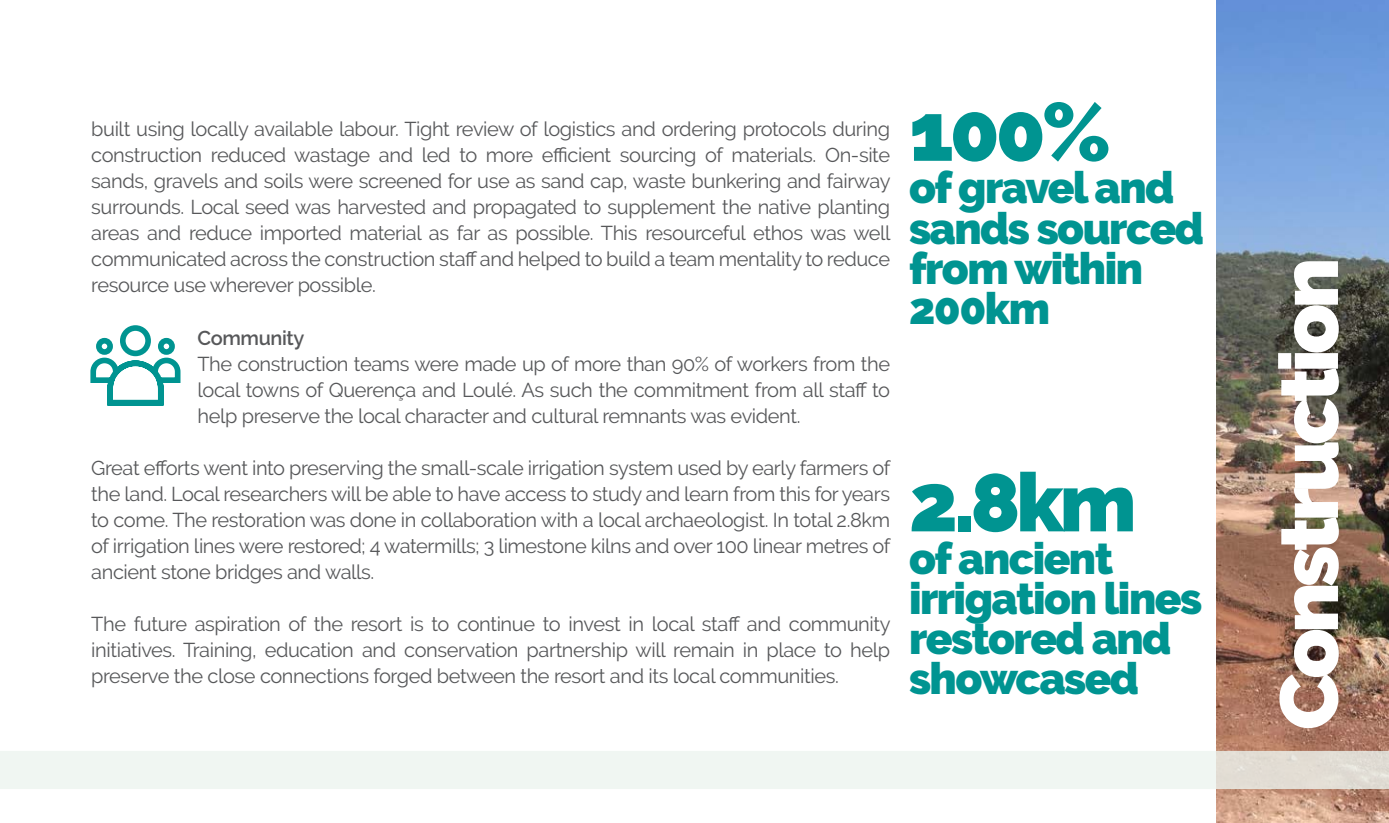
<style>
.page{position:relative;width:1389px;height:823px;background:#fff}
.page>*{position:absolute;margin:0;border:0;box-sizing:border-box;transform-origin:0 0}
.t1{font:900 82px "Raleway";letter-spacing:-.06em;color:#fff}
.t2{font:900 81.6px "Raleway";letter-spacing:-.05em;color:#009491}
.t3{font:900 44px/40px "Raleway";letter-spacing:-.035em;color:#009491}
.Body{font:20px/26px "Raleway";letter-spacing:-.02em;color:#57585a;text-align:justify}
.Body-2{font:600 20px "Raleway";letter-spacing:-.02em;color:#57585a}
</style>
<div class="page">
<img style="left:1216px;top:0;width:173px;height:822px">
<svg style="left:0;top:750px;width:1389px;height:38px;fill:#f0f6f2"></svg>
<svg style="left:90px;top:325px;width:90px;height:80px"></svg>
<p class="Body" style="left:91px;top:116px;width:801px">built using locally available labour. Tight review of logistics and ordering protocols during construction reduced wastage and led to more efficient sourcing of materials. On-site sands, gravels and soils were screened for use as sand cap, waste bunkering and fairway surrounds. Local seed was harvested and propagated to supplement the native planting areas and reduce imported material as far as possible. This resourceful ethos was well communicated across the construction staff and helped to build a team mentality to reduce resource use wherever possible.</p>
<p class="Body-2" style="left:197px;top:326px;width:108px">Community</p>
<p class="Body" style="left:197px;top:350px;width:694px">The construction teams were made up of more than 90% of workers from the local towns of Querença and Loulé. As such the commitment from all staff to help preserve the local character and cultural remnants was evident.</p>
<p class="Body" style="left:91px;top:454px;width:801px">Great efforts went into preserving the small-scale irrigation system used by early farmers of the land. Local researchers will be able to have access to study and learn from this for years to come. The restoration was done in collaboration with a local archaeologist. In total 2.8km of irrigation lines were restored; 4 watermills; 3 limestone kilns and over 100 linear metres of ancient stone bridges and walls.</p>
<p class="Body" style="left:91px;top:610px;width:801px">The future aspiration of the resort is to continue to invest in local staff and community initiatives. Training, education and conservation partnership will remain in place to help preserve the close connections forged between the resort and its local communities.</p>
<h1 class="t2" style="left:909px;top:85px;width:204px">100%</h1>
<h1 class="t3" style="left:909px;top:168px;width:297px">of gravel and sands sourced from within<br>200km</h1>
<h1 class="t2" style="left:909px;top:455px;width:229px">2.8km</h1>
<h1 class="t3" style="left:909px;top:538px;width:295px">of ancient irrigation lines restored and showcased</h1>
<p class="t1" style="left:1262px;top:729px;width:473px;rotate:-90deg">Construction</p>
</div>
